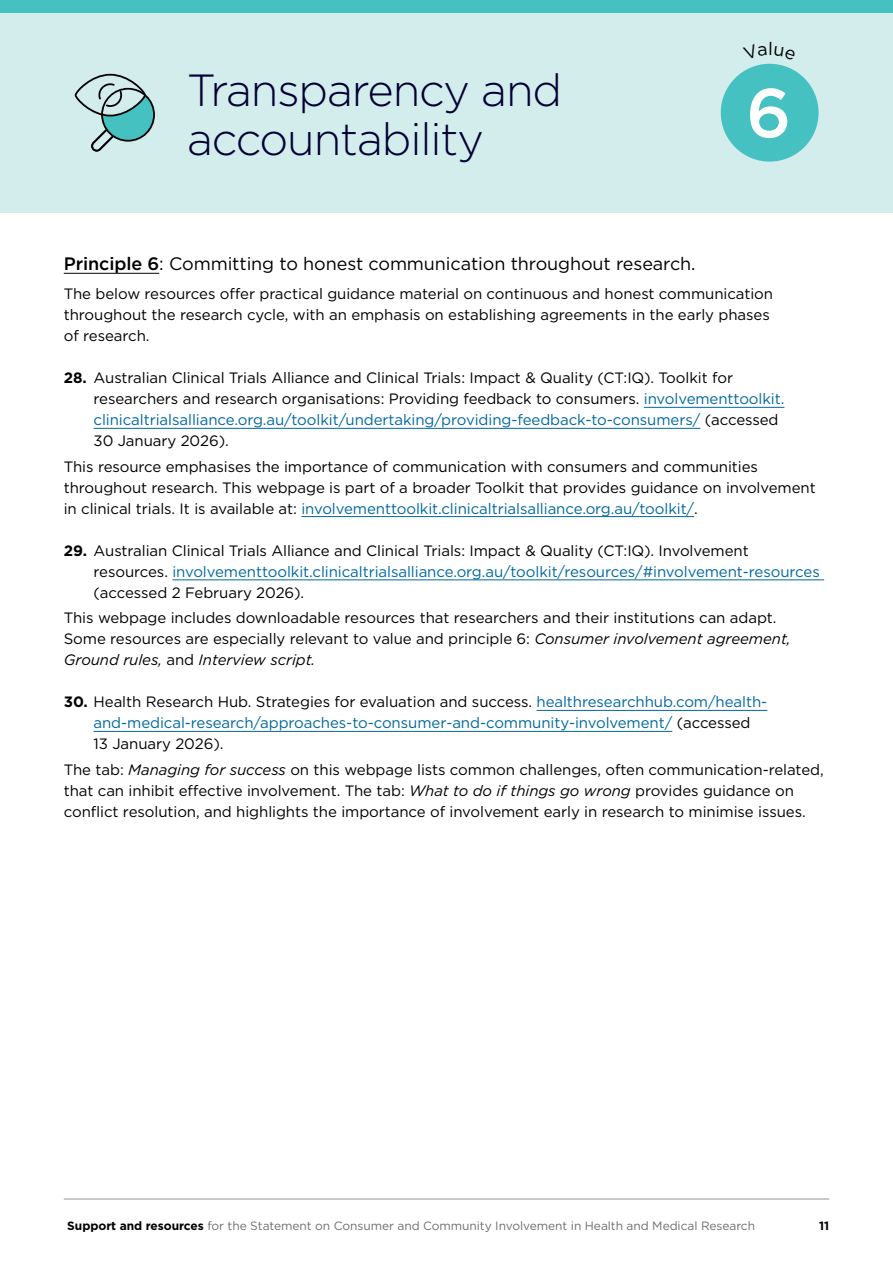
<style>
.page{position:relative;width:893px;height:1263px;background:#fff}
.page>*{position:absolute;margin:0;border:0;box-sizing:border-box;transform-origin:0 0}
.Oversized_number{font:500 69px "Gotham";color:#fff}
.Page_heading{font:300 45px/49.5px "Gotham";letter-spacing:-.025em;color:#003}
.Subheading_2{font:18px "Gotham";letter-spacing:-.005em;color:#000}
.Body_copy{font:15px/21px "Gotham";letter-spacing:-.005em;color:#000}
.t1{font:15px/21px "Gotham";letter-spacing:-.005em;color:#00689e}
.t2{font:12px "Gotham";letter-spacing:-.005em;color:#6d6e71}
.t3{font:700 12px "Gotham";color:#000}
.s1{font-weight:500}
.s2{font-weight:700}
.s3{color:#00689e}
.s4{font-style:italic}
.s5{font-weight:700;color:#000}
.s6{color:#000}
</style>
<div class="page">
<div style="left:0;top:0;width:893px;height:213px;background:#d3ecec"></div>
<div style="left:75px;top:74px;width:71px;height:42px;border:2px solid #000;border-radius:50%"></div>
<svg style="left:92px;top:82px;width:62px;height:70px"></svg>
<hr style="left:64px;top:1199px;width:765px;height:1px;background:#939598">
<div style="left:0;top:0;width:893px;height:13px;background:#45c1c2"></div>
<div style="left:721px;top:64px;width:98px;height:98px;background:#45c1c2;border-radius:50%"></div>
<hr style="left:64px;top:273px;width:95px;height:1px;background:#000">
<hr style="left:644px;top:407px;width:140px;height:1px;background:#00689e">
<hr style="left:94px;top:428px;width:606px;height:1px;background:#00689e">
<hr style="left:301px;top:516px;width:393px;height:1px;background:#00689e">
<hr style="left:172px;top:579px;width:652px;height:1px;background:#00689e">
<hr style="left:536px;top:710px;width:231px;height:1px;background:#00689e">
<hr style="left:94px;top:731px;width:578px;height:1px;background:#00689e">
<p class="Page_heading" style="left:187px;top:64px;width:377px">Transparency and accountability</p>
<p class="Oversized_number" style="left:746px;top:68px;width:47px">6</p>
<p class="Subheading_2" style="left:64px;top:252px;width:633px"><span class="s1">Principle 6</span>: Committing to honest communication throughout research.</p>
<p class="Body_copy" style="left:64px;top:283px;width:711px">The below resources offer practical guidance material on continuous and honest communication throughout the research cycle, with an emphasis on establishing agreements in the early phases of research.</p>
<p class="Body_copy" style="left:94px;top:367px;width:692px;text-indent:-30px"><span class="s2">28.</span> Australian Clinical Trials Alliance and Clinical Trials: Impact &amp; Quality (CT:IQ). Toolkit for researchers and research organisations: Providing feedback to consumers. <span class="s3">involvementtoolkit. clinicaltrialsalliance.org.au/toolkit/undertaking/providing-feedback-to-consumers/</span> (accessed 30 January 2026).</p>
<p class="Body_copy" style="left:64px;top:455px;width:753px">This resource emphasises the importance of communication with consumers and communities throughout research. This webpage is part of a broader Toolkit that provides guidance on involvement in clinical trials. It is available at: <span class="s3">involvementtoolkit.clinicaltrialsalliance.org.au/toolkit/</span>.</p>
<p class="Body_copy" style="left:94px;top:540px;width:728px;text-indent:-30px"><span class="s2">29.</span> Australian Clinical Trials Alliance and Clinical Trials: Impact &amp; Quality (CT:IQ). Involvement resources. <span class="s3">involvementtoolkit.clinicaltrialsalliance.org.au/toolkit/resources/#involvement-resources </span>(accessed 2 February 2026).</p>
<p class="Body_copy" style="left:64px;top:607px;width:728px">This webpage includes downloadable resources that researchers and their institutions can adapt.<br>Some resources are especially relevant to value and principle 6: <span class="s4">Consumer involvement agreement,<br>Ground rules,</span> and <span class="s4">Interview script.</span></p>
<p class="t1" style="left:94px;top:691px;width:675px;text-indent:-30px"><span class="s5">30.</span> <span class="s6">Health Research Hub. Strategies for evaluation and success.</span> healthresearchhub.com/health&shy;and-medical-research/approaches-to-consumer-and-community-involvement/ <span class="s6">(accessed<br>13 January 2026).</span></p>
<p class="Body_copy" style="left:64px;top:758px;width:761px">The tab: <span class="s4">Managing for success</span> on this webpage lists common challenges, often communication-related, that can inhibit effective involvement. The tab: <span class="s4">What to do if things go wrong</span> provides guidance on conflict resolution, and highlights the importance of involvement early in research to minimise issues.</p>
<p class="t2" style="left:67px;top:1218px;width:689px"><span class="s5">Support and resources</span> for the Statement on Consumer and Community Involvement in Health and Medical Research</p>
<p class="t3" style="left:819px;top:1218px;width:12px">11</p>
</div>
